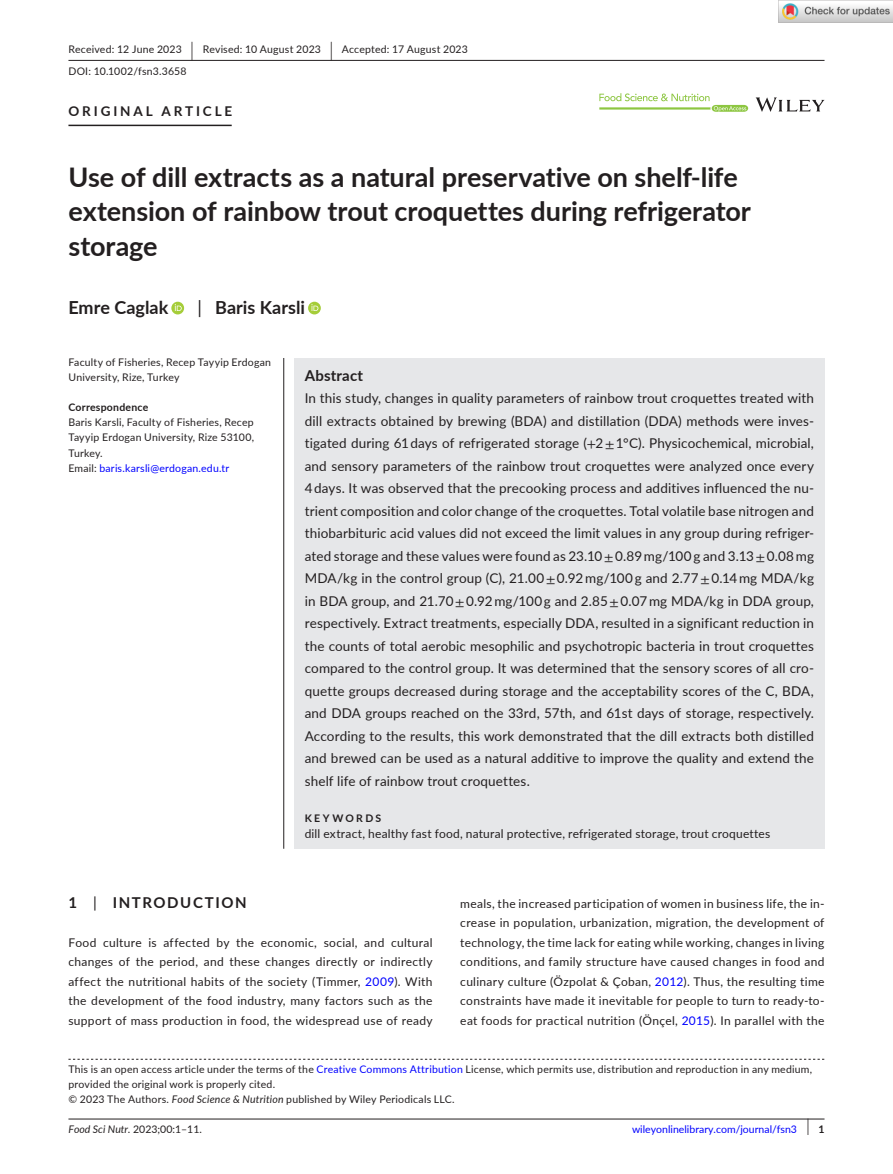
<style>
.page{position:relative;width:893px;height:1174px;background:#fff}
.page>*{position:absolute;margin:0;border:0;box-sizing:border-box;transform-origin:0 0}
.t1{font:700 27px/34.5px "Lato";letter-spacing:-.005em;color:#231f20}
.t2{font:700 18px "Lato";color:#231f20}
.t3{font:700 15px "Lato";letter-spacing:.1em;color:#231f20}
.t4{font:700 15px "Lato";letter-spacing:.015em;color:#231f20}
.t5{font:13.5px/22.5px "Lato";letter-spacing:.01em;color:#231f20;text-align:justify}
.t6{font:700 13.5px "Lato";letter-spacing:.215em;color:#231f20}
.t7{font:12px/19.5px "Lato";letter-spacing:.025em;color:#231f20;text-align:justify}
.t8{font:10.5px/15px "Lato";letter-spacing:.02em;color:#231f20}
.t9{font:10.5px "Lato";color:#00f}
.t10{font:700 10.5px "Lato";letter-spacing:.02em;color:#231f20}
.t11{font:700 10.5px "Lato";letter-spacing:.22em;color:#231f20}
.s1{font-size:19.65px}
.s2{font-weight:400}
.s3{color:#00f}
.s4{font-family:"STIX"}
.s5{font-style:italic}
.s6{font-size:17.4px;color:#231f20}
.s7{font-weight:700;color:#231f20}
</style>
<div class="page">
<hr style="left:68px;top:1118px;width:756px;height:1px;background:#231f20">
<svg style="left:756px;top:97px;width:68px;height:15px"></svg>
<svg style="left:599px;top:93px;width:149px;height:19px"></svg>
<hr style="left:68px;top:60px;width:756px;height:1px;background:#231f20">
<hr style="left:68px;top:125px;width:164px;height:1px;background:#231f20">
<svg style="left:171px;top:302px;width:13px;height:12px"></svg>
<svg style="left:175px;top:304px;width:7px;height:7px"></svg>
<svg style="left:308px;top:302px;width:13px;height:12px"></svg>
<svg style="left:311px;top:304px;width:7px;height:7px"></svg>
<svg style="left:68px;top:1058px;width:756px;height:1px"></svg>
<div style="left:294px;top:358px;width:530px;height:490px;background:#e6e7e9"></div>
<hr style="left:283px;top:358px;width:1px;height:490px;background:#231f20">
<img style="left:779px;top:0;width:114px;height:23px">
<p class="t8" style="left:68px;top:38px;width:401px;line-height:21.8px">Received: 12 June 2023 <span class="s1">|</span> Revised: 10 August 2023 <span class="s1">|</span> Accepted: 17 August 2023<br>DOI: 10.1002/fsn3.3658</p>
<p class="t6" style="left:68px;top:101px;width:165px">ORIGINAL ARTICLE</p>
<h1 class="t1" style="left:68px;top:159px;width:684px">Use of dill extracts as a natural preservative on shelf-life extension of rainbow trout croquettes during refrigerator storage</h1>
<h2 class="t2" style="left:68px;top:295px;width:101px">Emre Caglak</h2>
<h2 class="t2" style="left:198px;top:295px;width:109px"><span class="s2">|</span> Baris Karsli</h2>
<p class="t8" style="left:68px;top:355px;width:204px">Faculty of Fisheries, Recep Tayyip Erdogan<br>University, Rize, Turkey</p>
<p class="t10" style="left:68px;top:400px;width:81px">Correspondence</p>
<p class="t8" style="left:68px;top:415px;width:187px">Baris Karsli, Faculty of Fisheries, Recep<br>Tayyip Erdogan University, Rize 53100,<br>Turkey.<br>Email: <span class="s3">baris.karsli@erdogan.edu.tr</span></p>
<p class="t4" style="left:305px;top:364px;width:60px">Abstract</p>
<p class="t5" style="left:305px;top:386px;width:511px">In this study, changes in quality parameters of rainbow trout croquettes treated with dill extracts obtained by brewing (BDA) and distillation (DDA) methods were inves&shy;tigated during 61 days of refrigerated storage (<span class="s4">+</span>2 <span class="s4">±</span> 1°C). Physicochemical, microbial, and sensory parameters of the rainbow trout croquettes were analyzed once every 4 days. It was observed that the precooking process and additives influenced the nu&shy;trient composition and color change of the croquettes. Total volatile base nitrogen and thiobarbituric acid values did not exceed the limit values in any group during refriger&shy;ated storage and these values were found as 23.10 <span class="s4">±</span> 0.89 mg/100 g and 3.13 <span class="s4">±</span> 0.08 mg MDA/kg in the control group (C), 21.00 <span class="s4">±</span> 0.92 mg/100 g and 2.77 <span class="s4">±</span> 0.14 mg MDA/kg in BDA group, and 21.70 <span class="s4">±</span> 0.92 mg/100 g and 2.85 <span class="s4">±</span> 0.07 mg MDA/kg in DDA group, respectively. Extract treatments, especially DDA, resulted in a significant reduction in the counts of total aerobic mesophilic and psychotropic bacteria in trout croquettes compared to the control group. It was determined that the sensory scores of all cro&shy;quette groups decreased during storage and the acceptability scores of the C, BDA, and DDA groups reached on the 33rd, 57th, and 61st days of storage, respectively.<br>According to the results, this work demonstrated that the dill extracts both distilled and brewed can be used as a natural additive to improve the quality and extend the shelf life of rainbow trout croquettes.</p>
<p class="t11" style="left:305px;top:810px;width:78px">KEYWORDS</p>
<p class="t7" style="left:305px;top:823px;width:467px">dill extract, healthy fast food, natural protective, refrigerated storage, trout croquettes</p>
<p class="t3" style="left:68px;top:891px;width:180px">1 <span class="s2">|</span> INTRODUCTION</p>
<p class="t7" style="left:68px;top:932px;width:366px">Food culture is affected by the economic, social, and cultural changes of the period, and these changes directly or indirectly affect the nutritional habits of the society (Timmer, <span class="s3">2009</span>). With the development of the food industry, many factors such as the support of mass production in food, the widespread use of ready</p>
<p class="t7" style="left:460px;top:893px;width:366px">meals, the increased participation of women in business life, the in&shy;crease in population, urbanization, migration, the development of technology, the time lack for eating while working, changes in living conditions, and family structure have caused changes in food and culinary culture (Özpolat &amp; Çoban, <span class="s3">2012</span>). Thus, the resulting time constraints have made it inevitable for people to turn to ready-to&shy;eat foods for practical nutrition (Önçel, <span class="s3">2015</span>). In parallel with the</p>
<p class="t8" style="left:68px;top:1061px;width:745px">This is an open access article under the terms of the <span class="s3">Creative Commons Attribution</span> License, which permits use, distribution and reproduction in any medium, provided the original work is properly cited.<br>© 2023 The Authors. <span class="s5">Food Science &amp; Nutrition</span> published by Wiley Periodicals LLC.</p>
<p class="t8" style="left:68px;top:1121px;width:135px"><span class="s5">Food Sci Nutr.</span> 2023;00:1–11.</p>
<p class="t9" style="left:632px;top:1121px;width:194px">wileyonlinelibrary.com/journal/fsn3 <span class="s6">|</span> <span class="s7">1</span></p>
</div>
